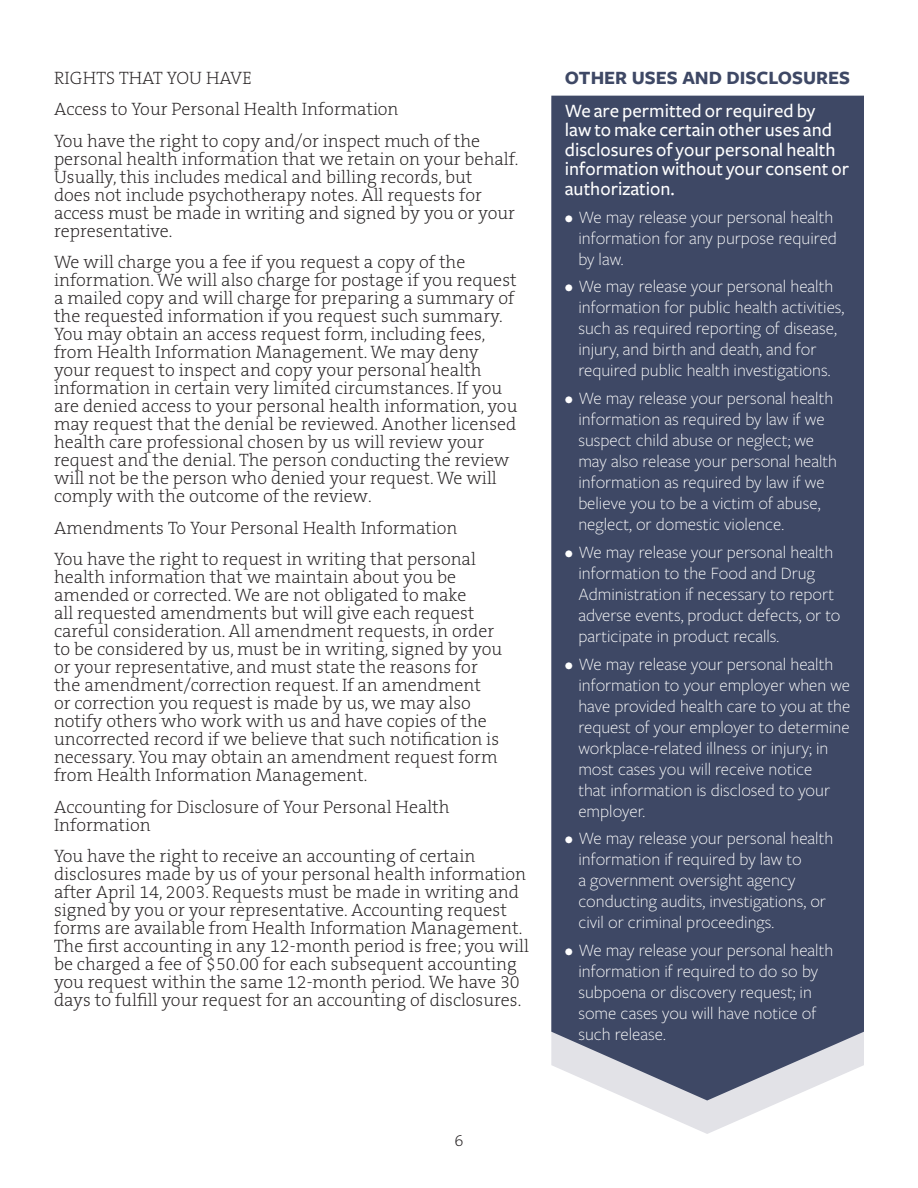
<style>
.page{position:relative;width:918px;height:1188px;background:#fff}
.page>*{position:absolute;margin:0;border:0;box-sizing:border-box;transform-origin:0 0}
.t1{font:500 19.5px/19.5px "Freight Sans";color:#fff}
.t2{font:700 19.5px "Freight Sans Pro";color:#3e4865}
.t3{font:200 18px/18px "The Serif B W2";color:#231f20}
.t4{font:300 18px/21px "Freight Sans Pro";color:#fff}
.t5{font:200 16.5px "The Serif B W2";color:#231f20}
</style>
<div class="page">
<svg style="left:633px;top:1101px;width:149px;height:33px"></svg>
<div style="left:551px;top:96px;width:313px;height:1005px;background:#3e4865"></div>
<p class="t3" style="left:54px;top:62px;width:428px;line-height:31.5px">RIGHTS THAT YOU HAVE<br>Access to Your Personal Health Information<br>You have the right to copy and/or inspect much of the</p>
<p class="t3" style="left:54px;top:150px;width:466px">personal health information that we retain on your behalf.<br>Usually, this includes medical and billing records, but<br>does not include psychotherapy notes. All requests for access must be made in writing and signed by you or your representative.</p>
<p class="t3" style="left:54px;top:254px;width:465px">We will charge you a fee if you request a copy of the information. We will also charge for postage if you request a mailed copy and will charge for preparing a summary of the requested information if you request such summary.<br>You may obtain an access request form, including fees, from Health Information Management. We may deny your request to inspect and copy your personal health information in certain very limited circumstances. If you are denied access to your personal health information, you may request that the denial be reviewed. Another licensed health care professional chosen by us will review your request and the denial. The person conducting the review will not be the person who denied your request. We will comply with the outcome of the review.</p>
<p class="t3" style="left:54px;top:512px;width:424px;line-height:31.5px">Amendments To Your Personal Health Information<br>You have the right to request in writing that personal</p>
<p class="t3" style="left:54px;top:569px;width:450px">health information that we maintain about you be amended or corrected. We are not obligated to make<br>all requested amendments but will give each request careful consideration. All amendment requests, in order to be considered by us, must be in writing, signed by you or your representative, and must state the reasons for the amendment/correction request. If an amendment<br>or correction you request is made by us, we may also notify others who work with us and have copies of the uncorrected record if we believe that such notification is necessary. You may obtain an amendment request form from Health Information Management.</p>
<p class="t3" style="left:54px;top:798px;width:397px">Accounting for Disclosure of Your Personal Health<br>Information</p>
<p class="t3" style="left:54px;top:848px;width:477px">You have the right to receive an accounting of certain disclosures made by us of your personal health information after April 14, 2003. Requests must be made in writing and signed by you or your representative. Accounting request forms are available from Health Information Management.<br>The first accounting in any 12-month period is free; you will be charged a fee of $50.00 for each subsequent accounting you request within the same 12-month period. We have 30 days to fulfill your request for an accounting of disclosures.</p>
<p class="t2" style="left:565px;top:64px;width:287px">OTHER USES AND DISCLOSURES</p>
<p class="t1" style="left:565px;top:101px;width:286px">We are permitted or required by<br>law to make certain other uses and disclosures of your personal health information without your consent or authorization.</p>
<p class="t4" style="left:578px;top:205px;width:260px;text-indent:-14px">• We may release your personal health information for any purpose required by law.</p>
<p class="t4" style="left:578px;top:275px;width:268px;text-indent:-14px">• We may release your personal health information for public health activities, such as required reporting of disease, injury, and birth and death, and for required public health investigations.</p>
<p class="t4" style="left:578px;top:387px;width:260px;text-indent:-14px">• We may release your personal health information as required by law if we suspect child abuse or neglect; we may also release your personal health information as required by law if we believe you to be a victim of abuse, neglect, or domestic violence.</p>
<p class="t4" style="left:578px;top:541px;width:264px;text-indent:-14px">• We may release your personal health information to the Food and Drug Administration if necessary to report adverse events, product defects, or to participate in product recalls.</p>
<p class="t4" style="left:578px;top:653px;width:274px;text-indent:-14px">• We may release your personal health information to your employer when we have provided health care to you at the request of your employer to determine workplace-related illness or injury; in most cases you will receive notice<br>that information is disclosed to your employer.</p>
<p class="t4" style="left:578px;top:827px;width:256px;text-indent:-14px">• We may release your personal health information if required by law to<br>a government oversight agency conducting audits, investigations, or civil or criminal proceedings.</p>
<p class="t4" style="left:578px;top:939px;width:256px;text-indent:-14px">• We may release your personal health information if required to do so by subpoena or discovery request; in some cases you will have notice of such release.</p>
<p class="t5" style="left:454px;top:1130px;width:11px">6</p>
</div>
